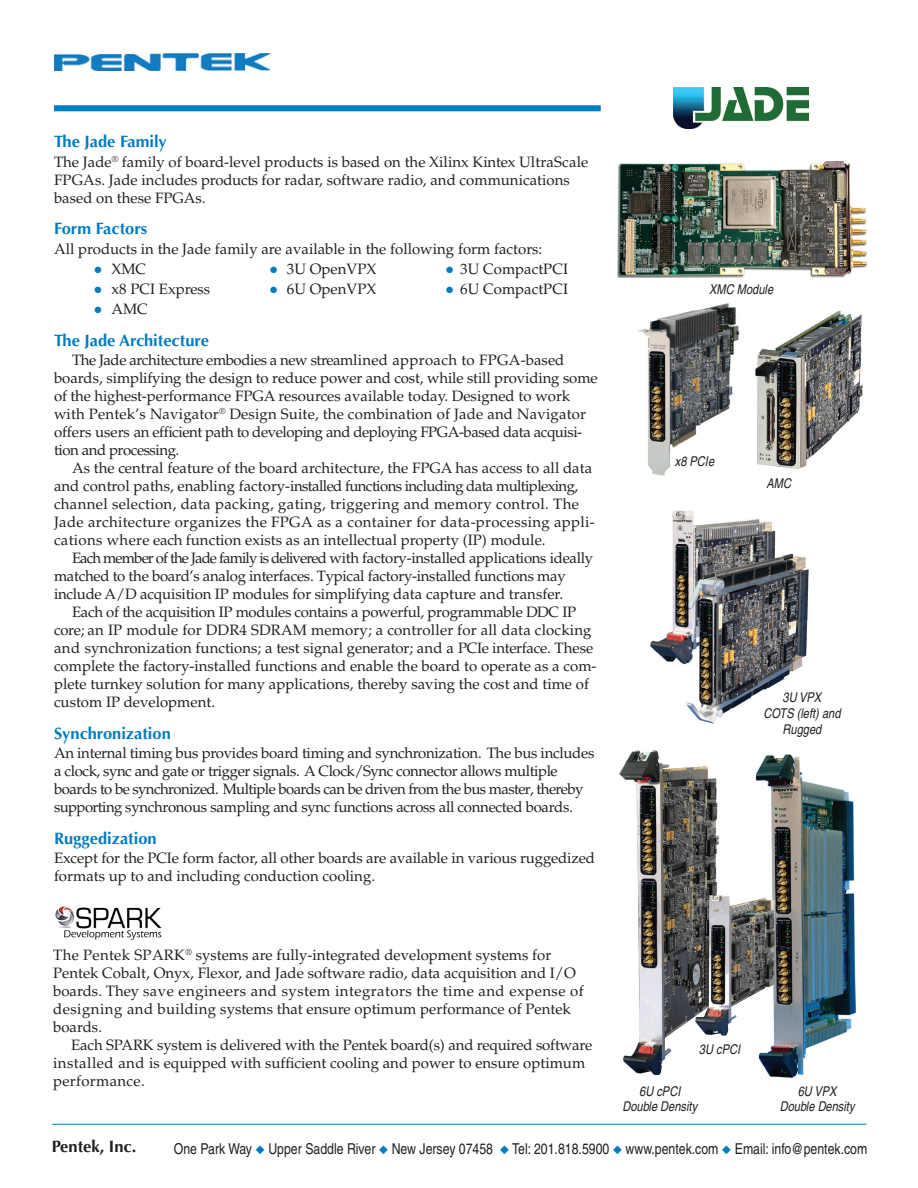
<style>
.page{position:relative;width:918px;height:1188px;background:#fff}
.page>*{position:absolute;margin:0;border:0;box-sizing:border-box;transform-origin:0 0}
.t1{font:700 16.5px "Optima";color:#007cc2}
.t2{font:700 16.5px "Optima";color:#231f20}
.t3{font:15px/18px "Palatino";color:#231f20}
.t4{font:15px/18px "Palatino";letter-spacing:-.03em;color:#231f20}
.t5{font:15px/18px "Palatino";letter-spacing:-.02em;color:#231f20}
.t6{font:condensed 15px "Helvetica";color:#231f20}
.t7{font:italic condensed 13.5px/15.8px "Helvetica";color:#231f20;text-align:center}
.s1{color:#007cc2}
</style>
<div class="page">
<img style="left:54px;top:54px;width:216px;height:17px">
<div style="left:54px;top:105px;width:547px;height:6px;background:#007cc2"></div>
<hr style="left:52px;top:1124px;width:815px;height:1px;background:#007cc2">
<img style="left:756px;top:754px;width:100px;height:324px">
<img style="left:651px;top:510px;width:158px;height:214px">
<img style="left:620px;top:750px;width:99px;height:324px">
<img style="left:638px;top:303px;width:102px;height:173px">
<img style="left:673px;top:88px;width:135px;height:41px">
<img style="left:618px;top:161px;width:248px;height:116px">
<img style="left:755px;top:311px;width:108px;height:158px">
<img style="left:695px;top:895px;width:42px;height:141px">
<img style="left:55px;top:906px;width:107px;height:34px">
<p class="t1" style="left:54px;top:132px;width:114px">The Jade Family</p>
<p class="t3" style="left:54px;top:153px;width:536px">The Jade<sup>®</sup> family of board-level products is based on the Xilinx Kintex UltraScale<br>FPGAs. Jade includes products for radar, software radio, and communications based on these FPGAs.</p>
<p class="t1" style="left:54px;top:219px;width:95px">Form Factors</p>
<p class="t3" style="left:54px;top:240px;width:490px">All products in the Jade family are available in the following form factors:</p>
<p class="t3" style="left:94px;top:260px;width:53px"><span class="s1">●</span> XMC</p>
<p class="t3" style="left:270px;top:260px;width:108px"><span class="s1">●</span> 3U OpenVPX</p>
<p class="t3" style="left:446px;top:260px;width:123px"><span class="s1">●</span> 3U CompactPCI</p>
<p class="t3" style="left:94px;top:280px;width:117px"><span class="s1">●</span> x8 PCI Express</p>
<p class="t3" style="left:270px;top:280px;width:108px"><span class="s1">●</span> 6U OpenVPX</p>
<p class="t3" style="left:446px;top:280px;width:123px"><span class="s1">●</span> 6U CompactPCI</p>
<p class="t3" style="left:94px;top:300px;width:55px"><span class="s1">●</span> AMC</p>
<p class="t1" style="left:54px;top:330px;width:157px">The Jade Architecture</p>
<p class="t3" style="left:54px;top:351px;width:545px;text-indent:18px">The Jade architecture embodies a new streamlined approach to FPGA-based boards, simplifying the design to reduce power and cost, while still providing some of the highest-performance FPGA resources available today. Designed to work with Pentek’s Navigator<sup>®</sup> Design Suite, the combination of Jade and Navigator offers users an efficient path to developing and deploying FPGA-based data acquisi&shy;tion and processing.</p>
<p class="t3" style="left:54px;top:459px;width:542px;text-indent:18px">As the central feature of the board architecture, the FPGA has access to all data and control paths, enabling factory-installed functions including data multiplexing, channel selection, data packing, gating, triggering and memory control. The Jade architecture organizes the FPGA as a container for data-processing appli&shy;cations where each function exists as an intellectual property (IP) module.</p>
<p class="t5" style="left:54px;top:549px;width:541px;text-indent:18px">Each member of the Jade family is delivered with factory-installed applications ideally matched to the board’s analog interfaces. Typical factory-installed functions may include A/D acquisition IP modules for simplifying data capture and transfer.</p>
<p class="t3" style="left:54px;top:603px;width:544px;text-indent:18px">Each of the acquisition IP modules contains a powerful, programmable DDC IP core; an IP module for DDR4 SDRAM memory; a controller for all data clocking and synchronization functions; a test signal generator; and a PCIe interface. These complete the factory-installed functions and enable the board to operate as a com&shy;plete turnkey solution for many applications, thereby saving the cost and time of custom IP development.</p>
<p class="t1" style="left:54px;top:723px;width:118px">Synchronization</p>
<p class="t4" style="left:54px;top:744px;width:542px">An internal timing bus provides board timing and synchronization. The bus includes a clock, sync and gate or trigger signals. A Clock/Sync connector allows multiple boards to be synchronized. Multiple boards can be driven from the bus master, thereby supporting synchronous sampling and sync functions across all connected boards.</p>
<p class="t1" style="left:54px;top:828px;width:104px">Ruggedization</p>
<p class="t3" style="left:54px;top:849px;width:543px">Except for the PCIe form factor, all other boards are available in various ruggedized formats up to and including conduction cooling.</p>
<p class="t3" style="left:53px;top:946px;width:532px">The Pentek SPARK<sup>®</sup> systems are fully-integrated development systems for Pentek Cobalt, Onyx, Flexor, and Jade software radio, data acquisition and I/O boards. They save engineers and system integrators the time and expense of designing and building systems that ensure optimum performance of Pentek boards.</p>
<p class="t3" style="left:53px;top:1036px;width:541px;text-indent:18px">Each SPARK system is delivered with the Pentek board(s) and required software installed and is equipped with sufficient cooling and power to ensure optimum performance.</p>
<p class="t7" style="left:709px;top:282px;width:65px">XMC Module</p>
<p class="t7" style="left:675px;top:453px;width:41px">x8 PCIe</p>
<p class="t7" style="left:766px;top:476px;width:26px">AMC</p>
<p class="t7" style="left:764px;top:690px;width:78px">3U VPX<br>COTS (left) and<br>Rugged</p>
<p class="t7" style="left:699px;top:1042px;width:43px">3U cPCI</p>
<p class="t7" style="left:622px;top:1083px;width:76px">6U cPCI<br>Double Density</p>
<p class="t7" style="left:780px;top:1083px;width:76px">6U VPX<br>Double Density</p>
<p class="t2" style="left:52px;top:1137px;width:86px">Pentek, Inc.</p>
<p class="t6" style="left:174px;top:1140px;width:695px">One Park Way <span class="s1">◆</span> Upper Saddle River <span class="s1">◆</span> New Jersey 07458 <span class="s1">◆</span> Tel: 201.818.5900 <span class="s1">◆</span> www.pentek.com <span class="s1">◆</span> Email: info@pentek.com</p>
</div>
